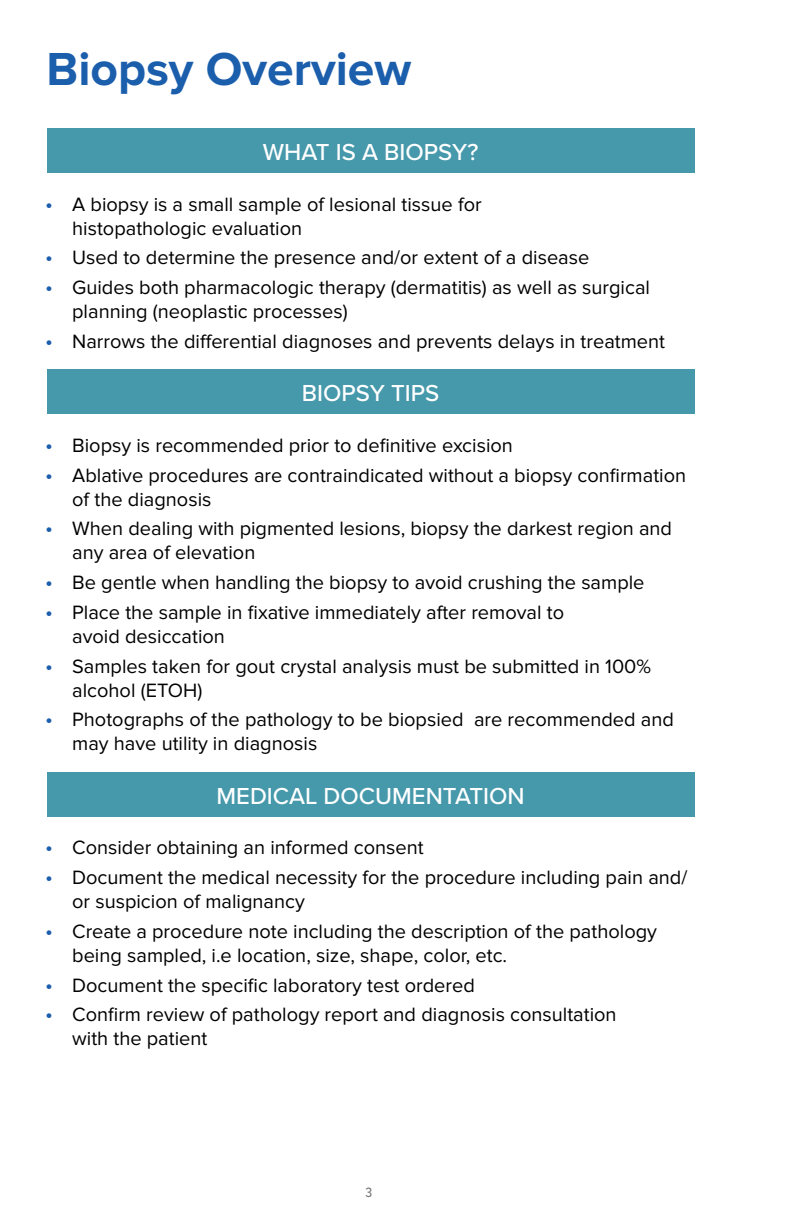
<style>
.page{position:relative;width:792px;height:1224px;background:#fff}
.page>*{position:absolute;margin:0;border:0;box-sizing:border-box;transform-origin:0 0}
.t1{font:700 48px "Proxima Nova";color:#1b5eac}
.t2{font:500 24px "Proxima Nova";color:#fff}
.t3{font:20px/24px "Proxima Nova";color:#000}
.t4{font:500 14px "Proxima Nova Cond";color:#7a7c7e}
.s1{font-size:22px;color:#1b5eac}
</style>
<div class="page">
<div style="left:47px;top:128px;width:648px;height:45px;background:#4698ab"></div>
<div style="left:47px;top:369px;width:648px;height:45px;background:#4698ab"></div>
<div style="left:47px;top:772px;width:648px;height:45px;background:#4698ab"></div>
<h1 class="t1" style="left:47px;top:41px;width:366px">Biopsy Overview</h1>
<p class="t2" style="left:263px;top:134px;width:217px">WHAT IS A BIOPSY?</p>
<p class="t3" style="left:72px;top:193px;width:411px;text-indent:-27px"><span class="s1">•</span> A biopsy is a small sample of lesional tissue for histopathologic evaluation</p>
<p class="t3" style="left:45px;top:246px;width:546px"><span class="s1">•</span> Used to determine the presence and/or extent of a disease</p>
<p class="t3" style="left:72px;top:276px;width:579px;text-indent:-27px"><span class="s1">•</span> Guides both pharmacologic therapy (dermatitis) as well as surgical planning (neoplastic processes)</p>
<p class="t3" style="left:45px;top:330px;width:621px"><span class="s1">•</span> Narrows the differential diagnoses and prevents delays in treatment</p>
<p class="t2" style="left:302px;top:376px;width:139px">BIOPSY TIPS</p>
<p class="t3" style="left:45px;top:434px;width:469px"><span class="s1">•</span> Biopsy is recommended prior to definitive excision</p>
<p class="t3" style="left:72px;top:464px;width:616px;text-indent:-27px"><span class="s1">•</span> Ablative procedures are contraindicated without a biopsy confirmation of the diagnosis</p>
<p class="t3" style="left:72px;top:518px;width:601px;text-indent:-27px"><span class="s1">•</span> When dealing with pigmented lesions, biopsy the darkest region and any area of elevation</p>
<p class="t3" style="left:45px;top:571px;width:601px"><span class="s1">•</span> Be gentle when handling the biopsy to avoid crushing the sample</p>
<p class="t3" style="left:72px;top:601px;width:493px;text-indent:-27px"><span class="s1">•</span> Place the sample in fixative immediately after removal to avoid desiccation</p>
<p class="t3" style="left:72px;top:655px;width:580px;text-indent:-27px"><span class="s1">•</span> Samples taken for gout crystal analysis must be submitted in 100% alcohol (ETOH)</p>
<p class="t3" style="left:72px;top:709px;width:603px;text-indent:-27px"><span class="s1">•</span> Photographs of the pathology to be biopsied are recommended and may have utility in diagnosis</p>
<p class="t2" style="left:217px;top:778px;width:310px">MEDICAL DOCUMENTATION</p>
<p class="t3" style="left:45px;top:837px;width:380px"><span class="s1">•</span> Consider obtaining an informed consent</p>
<p class="t3" style="left:72px;top:866px;width:617px;text-indent:-27px"><span class="s1">•</span> Document the medical necessity for the procedure including pain and/ or suspicion of malignancy</p>
<p class="t3" style="left:72px;top:920px;width:586px;text-indent:-27px"><span class="s1">•</span> Create a procedure note including the description of the pathology being sampled, i.e location, size, shape, color, etc.</p>
<p class="t3" style="left:45px;top:974px;width:431px"><span class="s1">•</span> Document the specific laboratory test ordered</p>
<p class="t3" style="left:72px;top:1004px;width:546px;text-indent:-27px"><span class="s1">•</span> Confirm review of pathology report and diagnosis consultation with the patient</p>
<p class="t4" style="left:366px;top:1182px;width:8px">3</p>
</div>
